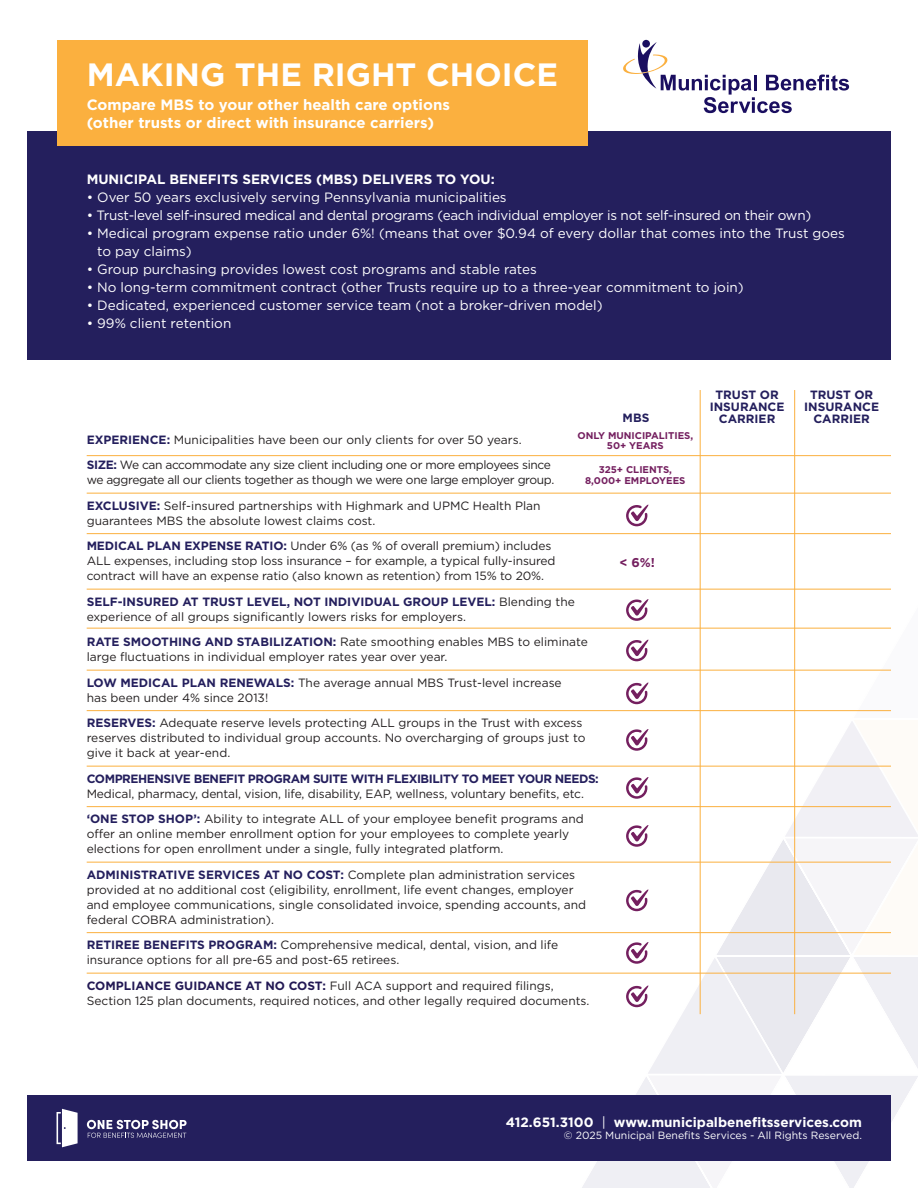
<style>
.page{position:relative;width:918px;height:1188px;background:#fff}
.page>*{position:absolute;margin:0;border:0;box-sizing:border-box;transform-origin:0 0}
.t1{font:700 32.25px "Gotham";color:#fff}
.t2{font:700 15px/18px "Gotham";color:#fff}
.t3{font:13.5px/18px "Gotham";color:#fff}
.t4{font:13.5px "Gotham";letter-spacing:-.02em;color:#fff}
.t5{font:700 13.5px "Gotham";color:#fff}
.t6{font:700 12.75px "Gotham";color:#741f5f}
.t7{font:12px/15px "Gotham";color:#231f20}
.t8{font:12px/25.5px "Gotham";letter-spacing:-.03em;color:#231f20}
.t9{font:700 12px "Gotham";letter-spacing:-.035em;color:#241f5d}
.t10{font:700 12px/12px "Gotham";color:#241f5d;text-align:center}
.t11{font:10.5px "Gotham";color:#fff}
.t12{font:700 9.75px/10.5px "Gotham";color:#741f5f;text-align:center}
.s1{font-weight:700;color:#241f5d}
.s2{font-weight:700;color:#231954}
.s3{font-weight:400}
</style>
<div class="page">
<div style="left:27px;top:131px;width:864px;height:229px;background:#241f5d"></div>
<div style="left:57px;top:40px;width:531px;height:106px;background:#fbb03f"></div>
<div style="left:27px;top:1095px;width:864px;height:66px;background:#241f5d"></div>
<svg style="left:57px;top:1109px;width:21px;height:38px"></svg>
<svg style="left:87px;top:1120px;width:100px;height:18px"></svg>
<hr style="left:87px;top:455px;width:804px;height:1px;background:#fbb03f">
<hr style="left:87px;top:493px;width:804px;height:1px;background:#fbb03f">
<hr style="left:87px;top:533px;width:804px;height:1px;background:#fbb03f">
<hr style="left:87px;top:589px;width:804px;height:1px;background:#fbb03f">
<hr style="left:87px;top:628px;width:804px;height:1px;background:#fbb03f">
<hr style="left:87px;top:670px;width:804px;height:1px;background:#fbb03f">
<hr style="left:87px;top:710px;width:804px;height:1px;background:#fbb03f">
<hr style="left:87px;top:766px;width:804px;height:1px;background:#fbb03f">
<hr style="left:87px;top:806px;width:804px;height:1px;background:#fbb03f">
<hr style="left:87px;top:862px;width:804px;height:1px;background:#fbb03f">
<hr style="left:87px;top:932px;width:804px;height:1px;background:#fbb03f">
<hr style="left:87px;top:973px;width:804px;height:1px;background:#fbb03f">
<hr style="left:700px;top:390px;width:1px;height:624px;background:#fbb03f">
<svg style="left:626px;top:504px;width:23px;height:22px"></svg>
<svg style="left:576px;top:598px;width:342px;height:590px"></svg>
<hr style="left:794px;top:390px;width:1px;height:624px;background:#fbb03f">
<svg style="left:623px;top:42px;width:226px;height:71px"></svg>
<h1 class="t1" style="left:87px;top:53px;width:473px">MAKING THE RIGHT CHOICE</h1>
<p class="t2" style="left:87px;top:95px;width:365px">Compare MBS to your other health care options (other trusts or direct with insurance carriers)</p>
<p class="t5" style="left:87px;top:170px;width:410px">MUNICIPAL BENEFITS SERVICES (MBS) DELIVERS TO YOU:</p>
<p class="t3" style="left:87px;top:188px;width:422px">• Over 50 years exclusively serving Pennsylvania municipalities</p>
<p class="t4" style="left:87px;top:207px;width:726px">• Trust-level self-insured medical and dental programs (each individual employer is not self-insured on their own)</p>
<p class="t3" style="left:97px;top:224px;width:749px;text-indent:-11px">• Medical program expense ratio under 6%! (means that over $0.94 of every dollar that comes into the Trust goes to pay claims)</p>
<p class="t3" style="left:87px;top:260px;width:452px">• Group purchasing provides lowest cost programs and stable rates</p>
<p class="t3" style="left:87px;top:278px;width:659px">• No long-term commitment contract (other Trusts require up to a three-year commitment to join)</p>
<p class="t3" style="left:87px;top:296px;width:518px">• Dedicated, experienced customer service team (not a broker-driven model)</p>
<p class="t3" style="left:87px;top:314px;width:146px">• 99% client retention</p>
<p class="t9" style="left:623px;top:410px;width:28px">MBS</p>
<p class="t12" style="left:577px;top:430px;width:117px">ONLY MUNICIPALITIES,<br>50+ YEARS</p>
<p class="t8" style="left:87px;top:427px;width:466px"><span class="s1">EXPERIENCE:</span> Municipalities have been our only clients for over 50 years.<br><span class="s1">SIZE:</span> We can accommodate any size client including one or more employees since</p>
<p class="t8" style="left:87px;top:467px;width:469px">we aggregate all our clients together as though we were one large employer group.<br><span class="s1">EXCLUSIVE:</span> Self-insured partnerships with Highmark and UPMC Health Plan</p>
<p class="t7" style="left:87px;top:508px;width:466px;line-height:25.5px">guarantees MBS the absolute lowest claims cost.<br><span class="s1">MEDICAL PLAN EXPENSE RATIO:</span> Under 6% (as % of overall premium) includes</p>
<p class="t7" style="left:87px;top:553px;width:470px">ALL expenses, including stop loss insurance – for example, a typical fully-insured contract will have an expense ratio (also known as retention) from 15% to 20%.</p>
<p class="t7" style="left:87px;top:594px;width:490px"><span class="s1">SELF-INSURED AT TRUST LEVEL, NOT INDIVIDUAL GROUP LEVEL:</span> Blending the experience of all groups significantly lowers risks for employers.</p>
<p class="t7" style="left:87px;top:634px;width:503px"><span class="s1">RATE SMOOTHING AND STABILIZATION:</span> Rate smoothing enables MBS to eliminate large fluctuations in individual employer rates year over year.</p>
<p class="t7" style="left:87px;top:675px;width:477px"><span class="s1">LOW MEDICAL PLAN RENEWALS:</span> The average annual MBS Trust-level increase has been under 4% since 2013!</p>
<p class="t7" style="left:87px;top:715px;width:500px"><span class="s1">RESERVES:</span> Adequate reserve levels protecting ALL groups in the Trust with excess reserves distributed to individual group accounts. No overcharging of groups just to give it back at year-end.</p>
<p class="t9" style="left:87px;top:771px;width:514px">COMPREHENSIVE BENEFIT PROGRAM SUITE WITH FLEXIBILITY TO MEET YOUR NEEDS:</p>
<p class="t7" style="left:87px;top:781px;width:499px;line-height:25.5px">Medical, pharmacy, dental, vision, life, disability, EAP, wellness, voluntary benefits, etc. <span class="s1">‘ONE STOP SHOP’:</span> Ability to integrate ALL of your employee benefit programs and</p>
<p class="t7" style="left:87px;top:826px;width:484px">offer an online member enrollment option for your employees to complete yearly elections for open enrollment under a single, fully integrated platform.</p>
<p class="t7" style="left:87px;top:867px;width:501px"><span class="s1">ADMINISTRATIVE SERVICES AT NO COST:</span> Complete plan administration services provided at no additional cost (eligibility, enrollment, life event changes, employer and employee communications, single consolidated invoice, spending accounts, and federal COBRA administration).</p>
<p class="t7" style="left:87px;top:937px;width:473px"><span class="s1">RETIREE BENEFITS PROGRAM:</span> Comprehensive medical, dental, vision, and life insurance options for all pre-65 and post-65 retirees.</p>
<p class="t7" style="left:87px;top:978px;width:504px"><span class="s2">COMPLIANCE GUIDANCE AT NO COST:</span> Full ACA support and required filings,<br>Section 125 plan documents, required notices, and other legally required documents.</p>
<p class="t12" style="left:585px;top:465px;width:102px">325+ CLIENTS,<br>8,000+ EMPLOYEES</p>
<p class="t6" style="left:620px;top:554px;width:37px">&lt; 6%!</p>
<p class="t10" style="left:710px;top:388px;width:76px">TRUST OR<br>INSURANCE<br>CARRIER</p>
<p class="t10" style="left:804px;top:388px;width:76px">TRUST OR<br>INSURANCE<br>CARRIER</p>
<p class="t5" style="left:506px;top:1113px;width:358px">412.651.3100 <span class="s3">|</span> www.municipalbenefitsservices.com</p>
<p class="t11" style="left:564px;top:1129px;width:300px">© 2025 Municipal Benefits Services - All Rights Reserved.</p>
</div>
